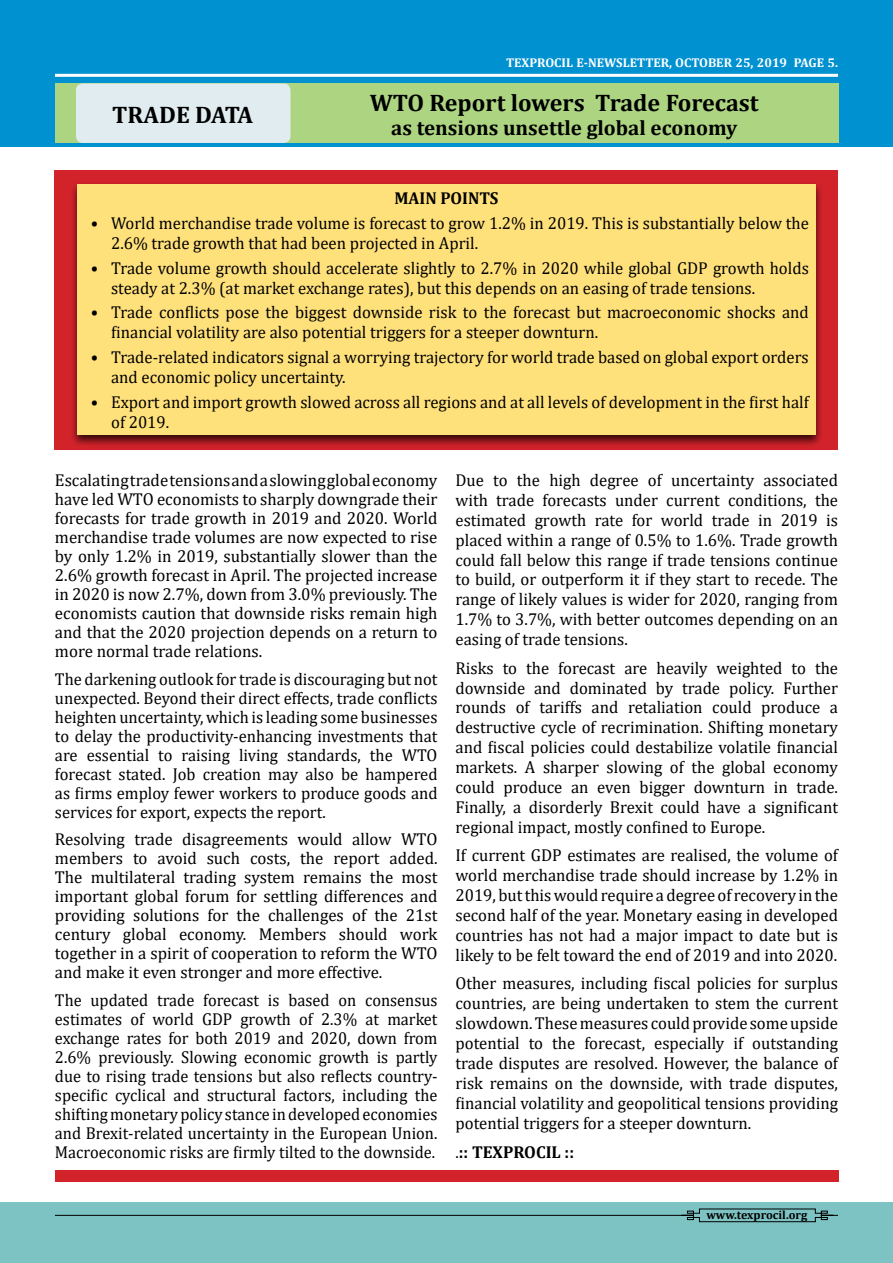
<style>
.page{position:relative;width:893px;height:1263px;background:#fff}
.page>*{position:absolute;margin:0;border:0;box-sizing:border-box;transform-origin:0 0}
.t1{font:700 24px "Cambria";color:#000}
.t2{font:700 21px "Cambria";color:#000}
.t3{font:17.25px/20px "Cambria";color:#000;text-align:justify}
.t4{font:17.25px/19px "Cambria";color:#000;text-align:justify;scale:.95 1}
.t5{font:17.25px/19px "Cambria";color:#000;text-align:justify;scale:.96 1}
.t6{font:700 17.25px "Cambria";color:#000}
.t7{font:700 12.75px "Cambria";color:#fff}
.t8{font:700 12px "Cambria";color:#000}
.s1{font-weight:400;font-size:16.8px}
</style>
<div class="page">
<div style="left:0;top:0;width:893px;height:147px;background:#0091d1"></div>
<div style="left:0;top:1202px;width:893px;height:61px;background:#7ec3c3"></div>
<hr style="left:55px;top:1215px;width:783px;height:1px;background:#000">
<svg style="left:681px;top:1208px;width:153px;height:14px"></svg>
<hr style="left:55px;top:74px;width:783px;height:3px;background:#fff">
<div style="left:55px;top:170px;width:783px;height:279px;background:#d2232a"></div>
<div style="left:55px;top:84px;width:783px;height:59px;background:#add581"></div>
<div style="left:55px;top:1170px;width:783px;height:12px;background:#d2232a"></div>
<div style="left:76px;top:84px;width:214px;height:59px;background:#e0ecef;border-radius:7px"></div>
<div style="left:70px;top:181px;width:753px;height:267px;background:#000;opacity:.75"></div>
<div style="left:77px;top:184px;width:739px;height:251px;background:#ffe17c"></div>
<h1 class="t1" style="left:112px;top:97px;width:142px">TRADE DATA</h1>
<p class="t7" style="left:506px;top:54px;width:333px">TEXPROCIL E-NEWSLETTER, OCTOBER 25, 2019 PAGE 5.</p>
<h1 class="t1" style="left:370px;top:86px;width:390px">WTO Report lowers Trade Forecast</h1>
<p class="t2" style="left:391px;top:113px;width:347px">as tensions unsettle global economy</p>
<p class="t6" style="left:394px;top:186px;width:106px">MAIN POINTS</p>
<p class="t3" style="left:111px;top:213px;width:699px;text-indent:-20px">• World merchandise trade volume is forecast to grow 1.2% in 2019. This is substantially below the<br>2.6% trade growth that had been projected in April.</p>
<p class="t3" style="left:111px;top:258px;width:699px;text-indent:-20px">• Trade volume growth should accelerate slightly to 2.7% in 2020 while global GDP growth holds steady at 2.3% (at market exchange rates), but this depends on an easing of trade tensions.</p>
<p class="t3" style="left:111px;top:302px;width:699px;text-indent:-20px">• Trade conflicts pose the biggest downside risk to the forecast but macroeconomic shocks and financial volatility are also potential triggers for a steeper downturn.</p>
<p class="t3" style="left:111px;top:347px;width:699px;text-indent:-20px">• Trade-related indicators signal a worrying trajectory for world trade based on global export orders and economic policy uncertainty.</p>
<p class="t3" style="left:111px;top:391px;width:699px;text-indent:-20px">• Export and import growth slowed across all regions and at all levels of development in the first half of 2019.</p>
<p class="t3" style="left:55px;top:470px;width:384px;line-height:19px">Escalating trade tensions and a slowing global economy have led WTO economists to sharply downgrade their forecasts for trade growth in 2019 and 2020. World merchandise trade volumes are now expected to rise by only 1.2% in 2019, substantially slower than the 2.6% growth forecast in April. The projected increase in 2020 is now 2.7%, down from 3.0% previously. The economists caution that downside risks remain high and that the 2020 projection depends on a return to more normal trade relations.</p>
<p class="t5" style="left:55px;top:669px;width:400px">The darkening outlook for trade is discouraging but not unexpected. Beyond their direct effects, trade conflicts heighten uncertainty, which is leading some businesses to delay the productivity-enhancing investments that are essential to raising living standards, the WTO forecast stated. Job creation may also be hampered as firms employ fewer workers to produce goods and services for export, expects the report.</p>
<p class="t3" style="left:55px;top:830px;width:384px;line-height:19px">Resolving trade disagreements would allow WTO members to avoid such costs, the report added.<br>The multilateral trading system remains the most important global forum for settling differences and providing solutions for the challenges of the 21st century global economy. Members should work together in a spirit of cooperation to reform the WTO and make it even stronger and more effective.</p>
<p class="t4" style="left:55px;top:990px;width:404px">The updated trade forecast is based on consensus estimates of world GDP growth of 2.3% at market exchange rates for both 2019 and 2020, down from 2.6% previously. Slowing economic growth is partly due to rising trade tensions but also reflects country&shy;specific cyclical and structural factors, including the shifting monetary policy stance in developed economies and Brexit-related uncertainty in the European Union.<br>Macroeconomic risks are firmly tilted to the downside.</p>
<p class="t3" style="left:455px;top:470px;width:384px">Due to the high degree of uncertainty associated with trade forecasts under current conditions, the estimated growth rate for world trade in 2019 is placed within a range of 0.5% to 1.6%. Trade growth could fall below this range if trade tensions continue to build, or outperform it if they start to recede. The range of likely values is wider for 2020, ranging from 1.7% to 3.7%, with better outcomes depending on an easing of trade tensions.</p>
<p class="t3" style="left:455px;top:658px;width:384px">Risks to the forecast are heavily weighted to the downside and dominated by trade policy. Further rounds of tariffs and retaliation could produce a destructive cycle of recrimination. Shifting monetary and fiscal policies could destabilize volatile financial markets. A sharper slowing of the global economy could produce an even bigger downturn in trade.<br>Finally, a disorderly Brexit could have a significant regional impact, mostly confined to Europe.</p>
<p class="t3" style="left:455px;top:845px;width:384px">If current GDP estimates are realised, the volume of world merchandise trade should increase by 1.2% in 2019, but this would require a degree of recovery in the second half of the year. Monetary easing in developed countries has not had a major impact to date but is likely to be felt toward the end of 2019 and into 2020.</p>
<p class="t3" style="left:455px;top:973px;width:384px">Other measures, including fiscal policies for surplus countries, are being undertaken to stem the current slowdown. These measures could provide some upside potential to the forecast, especially if outstanding trade disputes are resolved. However, the balance of risk remains on the downside, with trade disputes, financial volatility and geopolitical tensions providing potential triggers for a steeper downturn.</p>
<p class="t6" style="left:455px;top:1140px;width:120px"><span class="s1">.</span>:: TEXPROCIL ::</p>
<p class="t8" style="left:706px;top:1207px;width:102px">www.texprocil.org</p>
</div>
